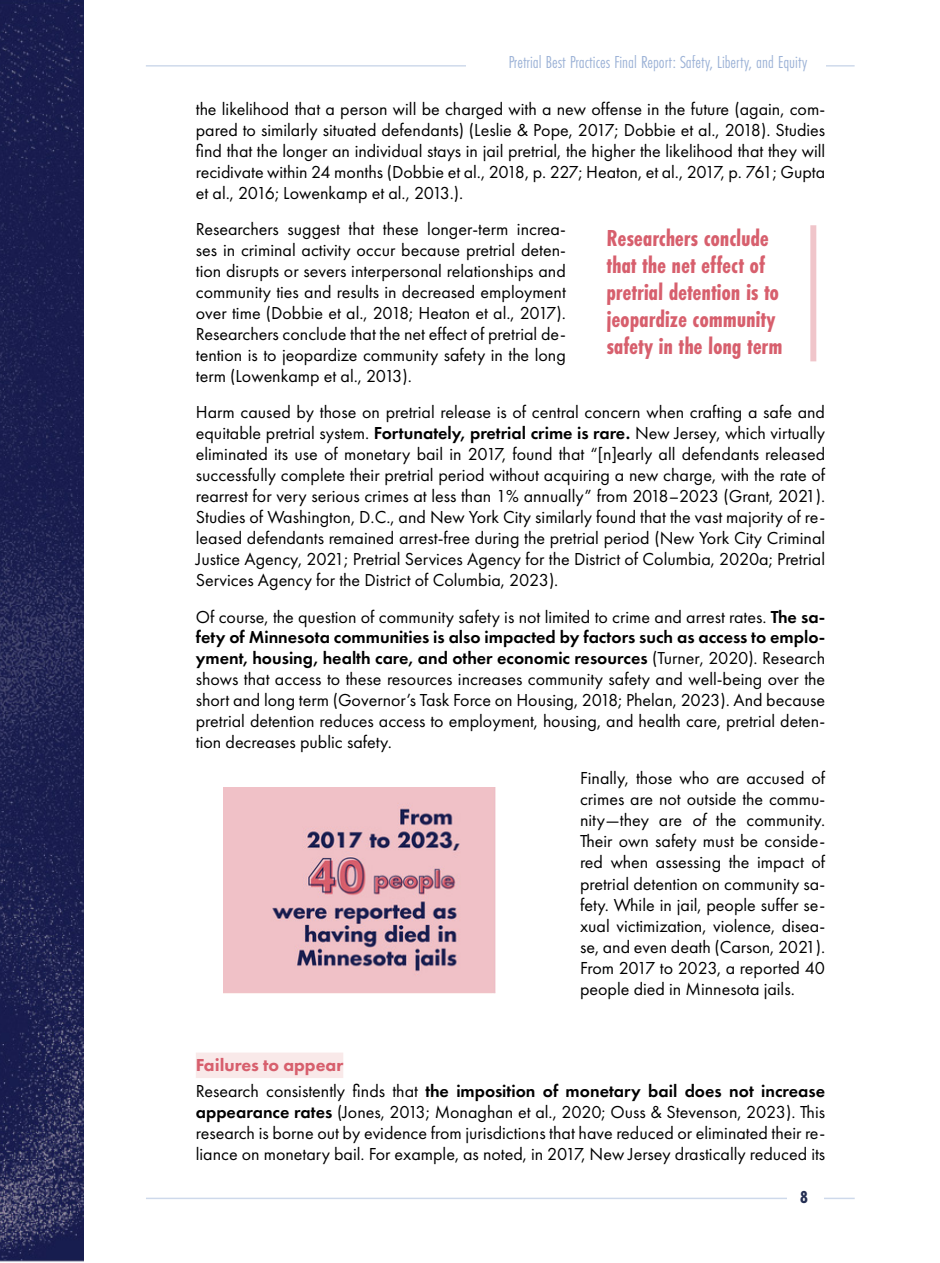
<style>
.page{position:relative;width:940px;height:1263px;background:#fff}
.page>*{position:absolute;margin:0;border:0;box-sizing:border-box;transform-origin:0 0}
.Quotes{font:700 24px/27px "Futura PT Cond";color:#d75f6d}
.t1{font:18px/21px "Futura PT";color:#000;text-align:justify}
.t2{font:18px "Futura PT Cond";color:#5c80bc}
.Title_3{font:800 18px "Futura PT";color:#d75f6d}
.t3{font:700 18px "Futura PT Cond";color:#242e52}
.s1{font-weight:600}
.s2{font-style:italic}
</style>
<div class="page">
<img style="left:0;top:0;width:83px;height:1262px">
<hr style="left:146px;top:65px;width:708px;height:2px;background:#5c80bc">
<hr style="left:146px;top:1197px;width:708px;height:2px;background:#5c80bc">
<div style="left:467px;top:50px;width:359px;height:30px;background:#fff"></div>
<div style="left:787px;top:1181px;width:37px;height:30px;background:#fff"></div>
<div style="left:196px;top:1052px;width:147px;height:26px;background:#f9e9e9"></div>
<div style="left:810px;top:225px;width:6px;height:136px;background:#f0c5ca"></div>
<img style="left:224px;top:787px;width:271px;height:207px">
<p class="t2" style="left:508px;top:52px;width:300px">Pretrial Best Practices Final Report: Safety, Liberty, and Equity</p>
<p class="t1" style="left:196px;top:98px;width:631px">the likelihood that a person will be charged with a new offense in the future (again, com&shy;pared to similarly situated defendants) (Leslie &amp; Pope, 2017; Dobbie et al., 2018). Studies find that the longer an individual stays in jail pretrial, the higher the likelihood that they will recidivate within 24 months (Dobbie et al., 2018, p. 227; Heaton, et al., 2017, p. 761; Gupta et al., 2016; Lowenkamp et al., 2013.).</p>
<p class="t1" style="left:196px;top:219px;width:371px">Researchers suggest that these longer-term increa&shy;ses in criminal activity occur because pretrial deten&shy;tion disrupts or severs interpersonal relationships and community ties and results in decreased employment over time (Dobbie et al., 2018; Heaton et al., 2017).<br>Researchers conclude that the net effect of pretrial de&shy;tention is to jeopardize community safety in the long term (Lowenkamp et al., 2013).</p>
<p class="t1" style="left:196px;top:402px;width:631px">Harm caused by those on pretrial release is of central concern when crafting a safe and equitable pretrial system. <span class="s1">Fortunately, pretrial crime is rare.</span> New Jersey, which virtually eliminated its use of monetary bail in 2017, found that “[n]early all defendants released successfully complete their pretrial period without acquiring a new charge, with the rate of rearrest for very serious crimes at less than 1% annually” from 2018–2023 (Grant, 2021).<br>Studies of Washington, D.C., and New York City similarly found that the vast majority of re&shy;leased defendants remained arrest-free during the pretrial period (New York City Criminal Justice Agency, 2021; Pretrial Services Agency for the District of Columbia, 2020a; Pretrial Services Agency for the District of Columbia, 2023).</p>
<p class="t1" style="left:196px;top:606px;width:631px">Of course, the question of community safety is not limited to crime and arrest rates. <span class="s1">The sa&shy;fety of Minnesota communities is also impacted by factors such as access to emplo&shy;yment, housing, health care, and other economic resources</span> (Turner, 2020). Research shows that access to these resources increases community safety and well-being over the short and long term (Governor’s Task Force on Housing, 2018; Phelan, 2023). And because pretrial detention reduces access to employment, housing, and health care, pretrial deten&shy;tion decreases public safety.</p>
<p class="t1" style="left:580px;top:768px;width:247px">Finally, those who are accused of crimes are not outside the commu&shy;nity—they are <span class="s2">of</span> the community.<br>Their own safety must be conside&shy;red when assessing the impact of pretrial detention on community sa&shy;fety. While in jail, people suffer se&shy;xual victimization, violence, disea&shy;se, and even death (Carson, 2021).<br>From 2017 to 2023, a reported 40 people died in Minnesota jails.</p>
<p class="Quotes" style="left:606px;top:224px;width:178px">Researchers conclude that the net effect of pretrial detention is to jeopardize community safety in the long term</p>
<p class="Title_3" style="left:196px;top:1054px;width:149px">Failures to appear</p>
<p class="t1" style="left:196px;top:1080px;width:631px">Research consistently finds that <span class="s1">the imposition of monetary bail does not increase appearance rates</span> (Jones, 2013; Monaghan et al., 2020; Ouss &amp; Stevenson, 2023). This research is borne out by evidence from jurisdictions that have reduced or eliminated their re&shy;liance on monetary bail. For example, as noted, in 2017, New Jersey drastically reduced its</p>
<p class="t3" style="left:800px;top:1186px;width:9px">8</p>
</div>
